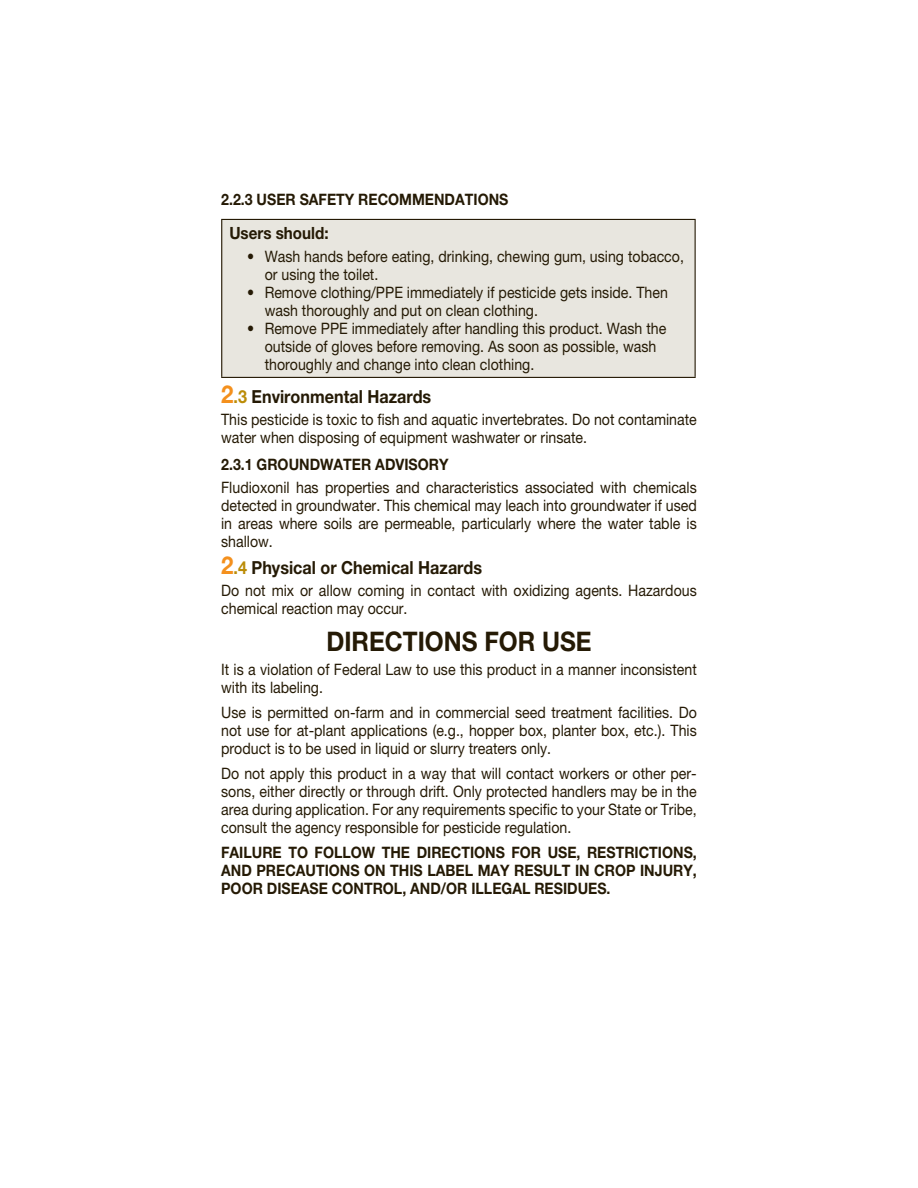
<style>
.page{position:relative;width:918px;height:1188px;background:#fff}
.page>*{position:absolute;margin:0;border:0;box-sizing:border-box;transform-origin:0 0}
.t1{font:700 27px "Helvetica Neue LT Pro";color:#251a05;scale:.9 1}
.t2{font:700 18px "Helvetica Neue LT Pro";color:#251a05;scale:.9 1}
.t3{font:700 16.8px "Helvetica Neue LT Pro";color:#251a05;scale:.9 1}
.t4{font:15.75px/18px "Helvetica Neue LT Pro";color:#251a05;scale:.9 1}
.t5{font:700 15.75px/18px "Helvetica Neue LT Pro";color:#251a05;text-align:justify;scale:.9 1}
.s1{font-size:24.75px;color:#f4901d}
.s2{color:#bb8c07}
</style>
<div class="page">
<div style="left:222px;top:219px;width:473px;height:158px;background:#e8e6df"></div>
<hr style="left:221px;top:219px;width:475px;height:1px;background:#251a05">
<hr style="left:221px;top:220px;width:1px;height:157px;background:#251a05">
<hr style="left:695px;top:220px;width:1px;height:157px;background:#251a05">
<hr style="left:221px;top:377px;width:475px;height:1px;background:#251a05">
<p class="t5" style="left:221px;top:192px;width:321px">2.2.3 USER SAFETY RECOMMENDATIONS</p>
<p class="t3" style="left:229px;top:227px;width:112px">Users should:</p>
<p class="t4" style="left:265px;top:248px;width:467px;text-indent:-18px">• Wash hands before eating, drinking, chewing gum, using tobacco, or using the toilet.</p>
<p class="t4" style="left:265px;top:284px;width:450px;text-indent:-18px">• Remove clothing/PPE immediately if pesticide gets inside. Then wash thoroughly and put on clean clothing.</p>
<p class="t4" style="left:265px;top:320px;width:448px;text-indent:-18px">• Remove PPE immediately after handling this product. Wash the outside of gloves before removing. As soon as possible, wash thoroughly and change into clean clothing.</p>
<p class="t2" style="left:221px;top:390px;width:235px"><span class="s1">2</span><span class="s2">.3</span> Environmental Hazards</p>
<p class="t4" style="left:221px;top:412px;width:530px">This pesticide is toxic to fish and aquatic invertebrates. Do not contaminate water when disposing of equipment washwater or rinsate.</p>
<p class="t5" style="left:221px;top:457px;width:254px">2.3.1 GROUNDWATER ADVISORY</p>
<p class="t4" style="left:221px;top:479px;width:530px;text-align:justify">Fludioxonil has properties and characteristics associated with chemicals detected in groundwater. This chemical may leach into groundwater if used in areas where soils are permeable, particularly where the water table is shallow.</p>
<p class="t2" style="left:221px;top:561px;width:292px"><span class="s1">2</span><span class="s2">.4</span> Physical or Chemical Hazards</p>
<p class="t4" style="left:221px;top:583px;width:530px">Do not mix or allow coming in contact with oxidizing agents. Hazardous chemical reaction may occur.</p>
<h1 class="t1" style="left:326px;top:631px;width:296px">DIRECTIONS FOR USE</h1>
<p class="t4" style="left:221px;top:662px;width:530px">It is a violation of Federal Law to use this product in a manner inconsistent with its labeling.</p>
<p class="t4" style="left:221px;top:705px;width:530px;text-align:justify">Use is permitted on-farm and in commercial seed treatment facilities. Do not use for at-plant applications (e.g., hopper box, planter box, etc.). This product is to be used in liquid or slurry treaters only.</p>
<p class="t4" style="left:221px;top:766px;width:530px;text-align:justify">Do not apply this product in a way that will contact workers or other per&shy;sons, either directly or through drift. Only protected handlers may be in the area during application. For any requirements specific to your State or Tribe, consult the agency responsible for pesticide regulation.</p>
<p class="t5" style="left:221px;top:844px;width:530px">FAILURE TO FOLLOW THE DIRECTIONS FOR USE, RESTRICTIONS, AND PRECAUTIONS ON THIS LABEL MAY RESULT IN CROP INJURY, POOR DISEASE CONTROL, AND/OR ILLEGAL RESIDUES.</p>
</div>
